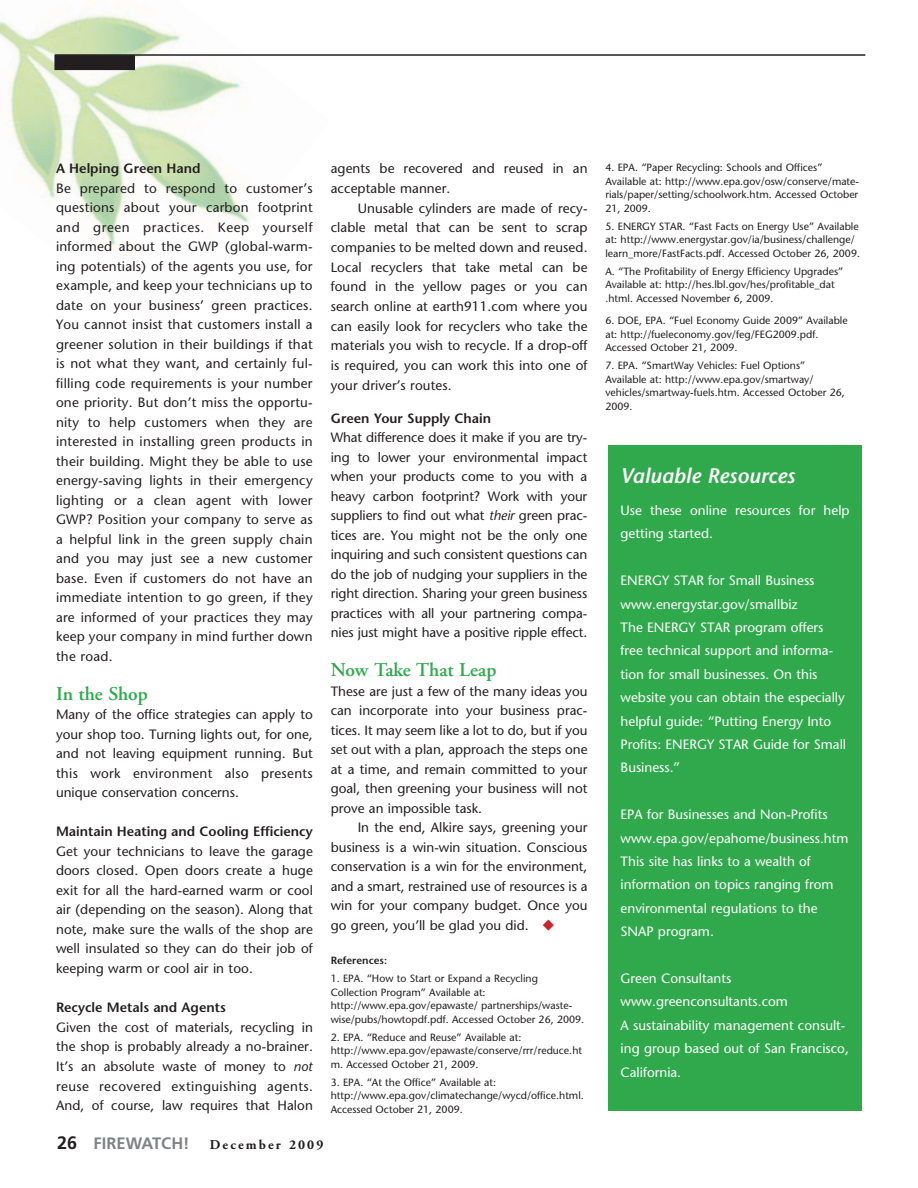
<style>
.page{position:relative;width:918px;height:1188px;background:#fff}
.page>*{position:absolute;margin:0;border:0;box-sizing:border-box;transform-origin:0 0}
.t1{font:italic 600 21px "Stone Sans";color:#fff}
.t2{font:600 19.5px "Adobe Garamond";color:#30a94c}
.t3{font:500 13.5px/19.5px "Stone Sans Std";letter-spacing:.005em;color:#231f20;text-align:justify}
.t4{font:500 13.5px/23.4px "Stone Sans Std";color:#fff}
.t5{font:600 13.5px "Stone Sans";color:#231f20}
.t6{font:700 13.5px "Adobe Garamond";letter-spacing:.155em;color:#231f20}
.t7{font:500 10.5px/13.5px "Stone Sans Std";color:#231f20}
.t8{font:600 10.5px "Stone Sans";color:#231f20}
.s1{font-style:italic}
.s2{color:#c8242b}
.s3{font-family:"Frutiger";font-size:18px}
.s4{font-family:"Frutiger";font-size:16.5px;color:#808285}
</style>
<div class="page">
<img style="left:0;top:1px;width:251px;height:248px">
<div style="left:54px;top:55px;width:81px;height:15px;background:#231f20"></div>
<hr style="left:55px;top:54px;width:810px;height:2px;background:#231f20">
<div style="left:608px;top:446px;width:254px;height:665px;background:#30a94c"></div>
<p class="t5" style="left:56px;top:163px;width:146px">A Helping Green Hand</p>
<p class="t3" style="left:56px;top:180px;width:258px">Be prepared to respond to customer’s questions about your carbon footprint and green practices. Keep yourself informed about the GWP (global-warm&shy;ing potentials) of the agents you use, for example, and keep your technicians up to date on your business’ green practices.<br>You cannot insist that customers install a greener solution in their buildings if that is not what they want, and certainly ful&shy;filling code requirements is your number one priority. But don’t miss the opportu&shy;nity to help customers when they are interested in installing green products in their building. Might they be able to use energy-saving lights in their emergency lighting or a clean agent with lower GWP? Position your company to serve as a helpful link in the green supply chain and you may just see a new customer base. Even if customers do not have an immediate intention to go green, if they are informed of your practices they may keep your company in mind further down the road.</p>
<h2 class="t2" style="left:56px;top:686px;width:93px">In the Shop</h2>
<p class="t3" style="left:56px;top:706px;width:258px">Many of the office strategies can apply to your shop too. Turning lights out, for one, and not leaving equipment running. But this work environment also presents unique conservation concerns.</p>
<p class="t5" style="left:56px;top:826px;width:258px">Maintain Heating and Cooling Efficiency</p>
<p class="t3" style="left:56px;top:843px;width:258px">Get your technicians to leave the garage doors closed. Open doors create a huge exit for all the hard-earned warm or cool air (depending on the season). Along that note, make sure the walls of the shop are well insulated so they can do their job of keeping warm or cool air in too.</p>
<p class="t5" style="left:56px;top:1002px;width:171px">Recycle Metals and Agents</p>
<p class="t3" style="left:56px;top:1018px;width:258px">Given the cost of materials, recycling in the shop is probably already a no-brainer.<br>It’s an absolute waste of money to <span class="s1">not </span>reuse recovered extinguishing agents.<br>And, of course, law requires that Halon</p>
<p class="t3" style="left:331px;top:160px;width:258px">agents be recovered and reused in an acceptable manner.</p>
<p class="t3" style="left:331px;top:200px;width:258px;text-indent:27px">Unusable cylinders are made of recy&shy;clable metal that can be sent to scrap companies to be melted down and reused.<br>Local recyclers that take metal can be found in the yellow pages or you can search online at earth911.com where you can easily look for recyclers who take the materials you wish to recycle. If a drop-off is required, you can work this into one of your driver’s routes.</p>
<p class="t5" style="left:331px;top:413px;width:162px">Green Your Supply Chain</p>
<p class="t3" style="left:331px;top:429px;width:258px">What difference does it make if you are try&shy;ing to lower your environmental impact when your products come to you with a heavy carbon footprint? Work with your suppliers to find out what <span class="s1">their</span> green prac&shy;tices are. You might not be the only one inquiring and such consistent questions can do the job of nudging your suppliers in the right direction. Sharing your green business practices with all your partnering compa&shy;nies just might have a positive ripple effect.</p>
<h2 class="t2" style="left:331px;top:662px;width:167px">Now Take That Leap</h2>
<p class="t3" style="left:331px;top:683px;width:258px">These are just a few of the many ideas you can incorporate into your business prac&shy;tices. It may seem like a lot to do, but if you set out with a plan, approach the steps one at a time, and remain committed to your goal, then greening your business will not prove an impossible task.</p>
<p class="t3" style="left:331px;top:819px;width:258px;text-indent:27px">In the end, Alkire says, greening your business is a win-win situation. Conscious conservation is a win for the environment, and a smart, restrained use of resources is a win for your company budget. Once you go green, you’ll be glad you did. <span class="s2">◆</span></p>
<p class="t8" style="left:331px;top:956px;width:58px">References:</p>
<p class="t7" style="left:331px;top:973px;width:255px">1. EPA. “How to Start or Expand a Recycling Collection Program” Available at: http://www.epa.gov/epawaste/ partnerships/waste&shy;wise/pubs/howtopdf.pdf. Accessed October 26, 2009.</p>
<p class="t7" style="left:331px;top:1031px;width:253px">2. EPA. “Reduce and Reuse” Available at: http://www.epa.gov/epawaste/conserve/rrr/reduce.ht m. Accessed October 21, 2009.</p>
<p class="t7" style="left:331px;top:1076px;width:255px">3. EPA. “At the Office” Available at: http://www.epa.gov/climatechange/wycd/office.html.<br>Accessed October 21, 2009.</p>
<p class="t6" style="left:57px;top:1140px;width:268px"><span class="s3">26</span> <span class="s4">FIREWATCH!</span> December 2009</p>
<p class="t7" style="left:605px;top:162px;width:255px">4. EPA. “Paper Recycling: Schools and Offices” Available at: http://www.epa.gov/osw/conserve/mate&shy;rials/paper/setting/schoolwork.htm. Accessed October 21, 2009.</p>
<p class="t7" style="left:605px;top:220px;width:256px">5. ENERGY STAR. “Fast Facts on Energy Use” Available at: http://www.energystar.gov/ia/business/challenge/ learn_more/FastFacts.pdf. Accessed October 26, 2009.</p>
<p class="t7" style="left:605px;top:265px;width:239px">A. “The Profitability of Energy Efficiency Upgrades”<br>Available at: http://hes.lbl.gov/hes/profitable_dat .html. Accessed November 6, 2009.</p>
<p class="t7" style="left:605px;top:315px;width:244px">6. DOE, EPA. “Fuel Economy Guide 2009” Available at: http://fueleconomy.gov/feg/FEG2009.pdf.<br>Accessed October 21, 2009.</p>
<p class="t7" style="left:605px;top:360px;width:241px">7. EPA. “SmartWay Vehicles: Fuel Options” Available at: http://www.epa.gov/smartway/ vehicles/smartway-fuels.htm. Accessed October 26, 2009.</p>
<h1 class="t1" style="left:621px;top:467px;width:176px">Valuable Resources</h1>
<p class="t4" style="left:621px;top:500px;width:231px">Use these online resources for help getting started.</p>
<p class="t4" style="left:621px;top:570px;width:227px">ENERGY STAR for Small Business www.energystar.gov/smallbiz<br>The ENERGY STAR program offers free technical support and informa&shy;tion for small businesses. On this website you can obtain the especially helpful guide: “Putting Energy Into<br>Profits: ENERGY STAR Guide for Small<br>Business.”</p>
<p class="t4" style="left:621px;top:804px;width:229px">EPA for Businesses and Non-Profits www.epa.gov/epahome/business.htm<br>This site has links to a wealth of information on topics ranging from environmental regulations to the<br>SNAP program.</p>
<p class="t4" style="left:621px;top:968px;width:230px">Green Consultants www.greenconsultants.com<br>A sustainability management consult&shy;ing group based out of San Francisco,<br>California.</p>
</div>
